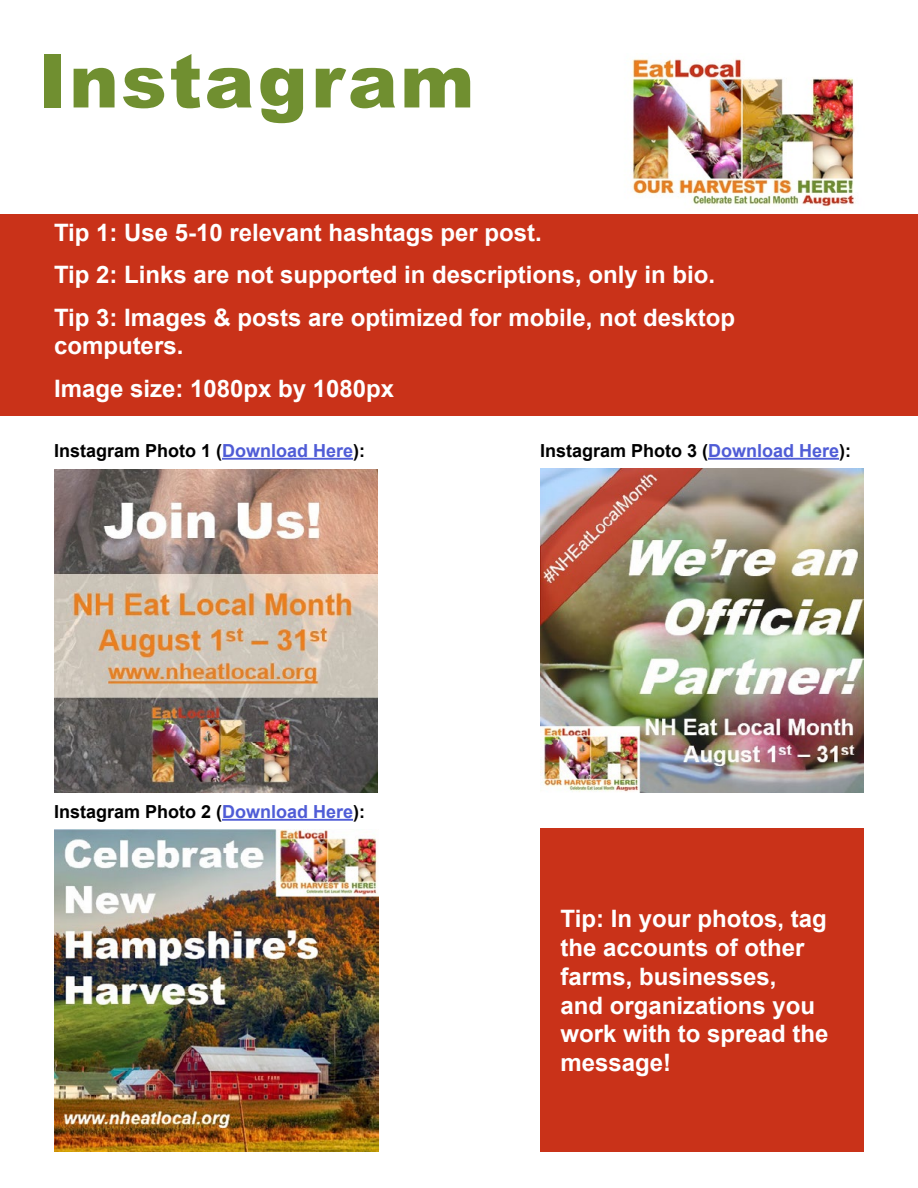
<style>
.page{position:relative;width:918px;height:1188px;background:#fff}
.page>*{position:absolute;margin:0;border:0;box-sizing:border-box;transform-origin:0 0}
.t1{font:900 74.7px "Arial";letter-spacing:.03em;color:#708f30}
.t2{font:700 24px/28.8px "Arial";color:#fff}
.t3{font:700 18px "Arial";color:#000}
.s1{color:#4f5cd6}
</style>
<div class="page">
<img style="left:632px;top:58px;width:223px;height:149px">
<div style="left:0;top:214px;width:918px;height:202px;background:#c93219"></div>
<hr style="left:222px;top:458px;width:131px;height:2px;background:#4f5cd6">
<hr style="left:708px;top:458px;width:131px;height:2px;background:#4f5cd6">
<hr style="left:222px;top:819px;width:131px;height:2px;background:#4f5cd6">
<img style="left:54px;top:469px;width:324px;height:323px">
<img style="left:540px;top:469px;width:324px;height:324px">
<img style="left:54px;top:829px;width:324px;height:322px">
<div style="left:540px;top:828px;width:324px;height:324px;background:#c93219"></div>
<h1 class="t1" style="left:38px;top:27px;width:438px">Instagram</h1>
<p class="t2" style="left:54px;top:212px;width:683px;line-height:42.3px">Tip 1: Use 5-10 relevant hashtags per post.<br>Tip 2: Links are not supported in descriptions, only in bio.<br>Tip 3: Images &amp; posts are optimized for mobile, not desktop</p>
<p class="t2" style="left:54px;top:325px;width:342px;line-height:42.3px">computers.<br>Image size: 1080px by 1080px</p>
<p class="t3" style="left:54px;top:438px;width:313px">Instagram Photo 1 (<span class="s1">Download Here</span>):</p>
<p class="t3" style="left:540px;top:438px;width:313px">Instagram Photo 3 (<span class="s1">Download Here</span>):</p>
<p class="t3" style="left:54px;top:799px;width:313px">Instagram Photo 2 (<span class="s1">Download Here</span>):</p>
<p class="t2" style="left:561px;top:905px;width:270px">Tip: In your photos, tag the accounts of other farms, businesses,<br>and organizations you work with to spread the message!</p>
</div>
